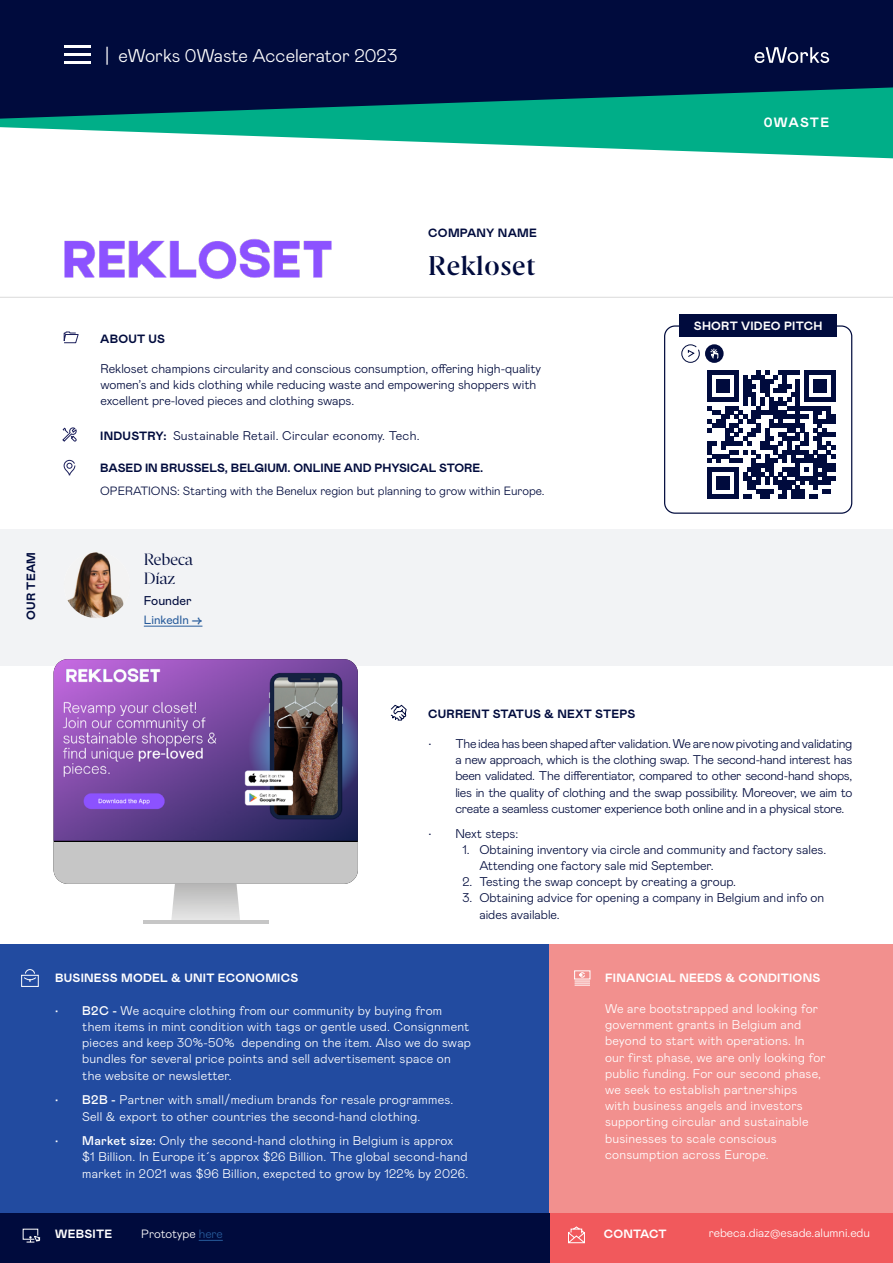
<style>
.page{position:relative;width:893px;height:1263px;background:#fff}
.page>*{position:absolute;margin:0;border:0;box-sizing:border-box;transform-origin:0 0}
.t1{font:700 27px "Esade";letter-spacing:.02em;color:#000b3d}
.t2{font:300 18.3px "Mabry Pro";color:#fff}
.t3{font:16.35px/19.6px "Esade";letter-spacing:-.025em;color:#000b3d}
.t4{font:700 13.5px "Mabry Pro";letter-spacing:.09em;color:#fff}
.t5{font:12.75px "Mabry Pro";color:#000b3d}
.t6{font:300 12.6px/16.2px "Mabry Pro";letter-spacing:.02em;color:#fff}
.t7{font:300 12.6px/16.2px "Mabry Pro";color:#000b3d}
.t8{font:300 12.6px "Mabry Pro";letter-spacing:.02em;color:#000b3d}
.t9{font:700 12px "Mabry Pro";letter-spacing:.02em;color:#fff}
.t10{font:300 12px "Mabry Pro";color:#000b3d}
.t11{font:700 12px "Mabry Pro";color:#000b3d}
.t12{font:300 12px "Mabry Pro";color:#fff}
.t13{font:700 12px "Mabry Pro";letter-spacing:.02em;color:#000b3d}
.t14{font:12px "Mabry Pro";color:#275b9b}
.t15{font:700 12px "Mabry Pro";color:#fff}
.s1{font-weight:700;font-size:12px}
.s2{font-weight:500}
.s3{color:#275b9b}
</style>
<div class="page">
<svg style="left:0;top:119px;width:893px;height:40px;fill:#00ae88"></svg>
<svg style="left:0;top:0;width:893px;height:119px;fill:#000b3d"></svg>
<hr style="left:64px;top:45px;width:26px;height:3px;background:#fff">
<hr style="left:64px;top:53px;width:26px;height:3px;background:#fff">
<hr style="left:64px;top:61px;width:26px;height:2px;background:#fff">
<svg style="left:755px;top:47px;width:74px;height:16px"></svg>
<svg style="left:64px;top:331px;width:15px;height:13px"></svg>
<div style="left:0;top:530px;width:893px;height:136px;background:#f2f3f5"></div>
<svg style="left:391px;top:704px;width:16px;height:17px"></svg>
<hr style="left:0;top:297px;width:893px;height:1px;background:#dadada">
<svg style="left:63px;top:460px;width:13px;height:15px"></svg>
<svg style="left:171px;top:884px;width:69px;height:36px"></svg>
<img style="left:54px;top:659px;width:304px;height:182px">
<div style="left:54px;top:842px;width:304px;height:42px;background:#c6c6c6"></div>
<hr style="left:143px;top:920px;width:125px;height:4px;background:#c6c6c6">
<svg style="left:62px;top:427px;width:15px;height:15px"></svg>
<div style="left:0;top:944px;width:550px;height:270px;background:#224ba0"></div>
<div style="left:550px;top:944px;width:343px;height:270px;background:#f2908e"></div>
<div style="left:550px;top:1214px;width:343px;height:49px;background:#f1595c"></div>
<svg style="left:568px;top:1226px;width:17px;height:18px"></svg>
<div style="left:0;top:1214px;width:550px;height:49px;background:#000b3d"></div>
<svg style="left:23px;top:1228px;width:17px;height:15px"></svg>
<svg style="left:199px;top:1240px;width:24px;height:1px"></svg>
<svg style="left:574px;top:970px;width:17px;height:16px"></svg>
<svg style="left:21px;top:969px;width:18px;height:18px"></svg>
<img style="left:51px;top:106px;width:300px;height:174px">
<img style="left:64px;top:552px;width:66px;height:66px;border-radius:33px">
<hr style="left:144px;top:626px;width:58px;height:1px;background:#275b9b">
<div style="left:664px;top:325px;width:188px;height:189px;border:1px solid #000b3d;border-radius:10px"></div>
<div style="left:679px;top:314px;width:158px;height:22px;background:#000b3d"></div>
<svg style="left:681px;top:344px;width:19px;height:19px"></svg>
<svg style="left:708px;top:371px;width:127px;height:127px"></svg>
<svg style="left:705px;top:344px;width:19px;height:19px"></svg>
<svg style="left:710px;top:348px;width:8px;height:11px"></svg>
<h2 class="t2" style="left:105px;top:43px;width:294px">| eWorks 0Waste Accelerator 2023</h2>
<p class="t4" style="left:764px;top:112px;width:67px">0WASTE</p>
<p class="t11" style="left:22px;top:620px;width:70px;rotate:-90deg">OUR TEAM</p>
<p class="t13" style="left:428px;top:224px;width:110px">COMPANY NAME</p>
<p class="t11" style="left:100px;top:330px;width:66px">ABOUT US</p>
<h1 class="t1" style="left:428px;top:247px;width:109px">Rekloset</h1>
<p class="t7" style="left:100px;top:360px;width:442px">Rekloset champions circularity and conscious consumption, offering high-quality women’s and kids clothing while reducing waste and empowering shoppers with excellent pre-loved pieces and clothing swaps.</p>
<p class="t8" style="left:100px;top:427px;width:321px"><span class="s1">INDUSTRY:</span> Sustainable Retail. Circular economy. Tech.</p>
<p class="t11" style="left:100px;top:460px;width:385px">BASED IN BRUSSELS, BELGIUM. ONLINE AND PHYSICAL STORE.</p>
<p class="t10" style="left:100px;top:483px;width:446px">OPERATIONS: Starting with the Benelux region but planning to grow within Europe.</p>
<p class="t3" style="left:144px;top:548px;width:51px">Rebeca<br>Díaz</p>
<p class="t5" style="left:144px;top:591px;width:49px">Founder</p>
<p class="t14" style="left:144px;top:611px;width:60px">LinkedIn <span class="s2">→</span></p>
<p class="t9" style="left:694px;top:317px;width:130px">SHORT VIDEO PITCH</p>
<p class="t13" style="left:428px;top:705px;width:209px">CURRENT STATUS &amp; NEXT STEPS</p>
<p class="t7" style="left:455px;top:735px;width:399px;text-align:justify;text-indent:-27px">• The idea has been shaped after validation. We are now pivoting and validating a new approach, which is the clothing swap. The second-hand interest has been validated. The differentiator, compared to other second-hand shops, lies in the quality of clothing and the swap possibility. Moreover, we aim to create a seamless customer experience both online and in a physical store.</p>
<p class="t7" style="left:428px;top:824px;width:91px">• Next steps:</p>
<p class="t7" style="left:479px;top:840px;width:348px;text-indent:-17px">1. Obtaining inventory via circle and community and factory sales.<br>Attending one factory sale mid September.</p>
<p class="t7" style="left:462px;top:873px;width:275px">2. Testing the swap concept by creating a group.</p>
<p class="t7" style="left:479px;top:889px;width:346px;text-indent:-17px">3. Obtaining advice for opening a company in Belgium and info on aides available.</p>
<p class="t9" style="left:55px;top:969px;width:245px">BUSINESS MODEL &amp; UNIT ECONOMICS</p>
<p class="t6" style="left:82px;top:1001px;width:390px;text-indent:-27px"><span class="s2">• B2C -</span> We acquire clothing from our community by buying from them items in mint condition with tags or gentle used. Consignment pieces and keep 30%-50% depending on the item. Also we do swap bundles for several price points and sell advertisement space on the website or newsletter.</p>
<p class="t6" style="left:55px;top:1091px;width:400px;text-align:center"><span class="s2">• B2B -</span> Partner with small/medium brands for resale programmes.<br>Sell &amp; export to other countries the second-hand clothing.</p>
<p class="t6" style="left:82px;top:1132px;width:387px;text-indent:-27px"><span class="s2">• Market size:</span> Only the second-hand clothing in Belgium is approx $1 Billion. In Europe it´s approx $26 Billion. The global second-hand market in 2021 was $96 Billion, exepcted to grow by 122% by 2026.</p>
<p class="t9" style="left:605px;top:969px;width:217px">FINANCIAL NEEDS &amp; CONDITIONS</p>
<p class="t6" style="left:605px;top:1000px;width:222px">We are bootstrapped and looking for government grants in Belgium and beyond to start with operations. In our first phase, we are only looking for public funding. For our second phase, we seek to establish partnerships<br>with business angels and investors supporting circular and sustainable businesses to scale conscious consumption across Europe.</p>
<p class="t9" style="left:55px;top:1225px;width:58px">WEBSITE</p>
<p class="t12" style="left:141px;top:1226px;width:83px">Prototype <span class="s3">here</span></p>
<p class="t15" style="left:604px;top:1225px;width:65px">CONTACT</p>
<p class="t12" style="left:709px;top:1225px;width:163px">rebeca.diaz@esade.alumni.edu</p>
</div>
